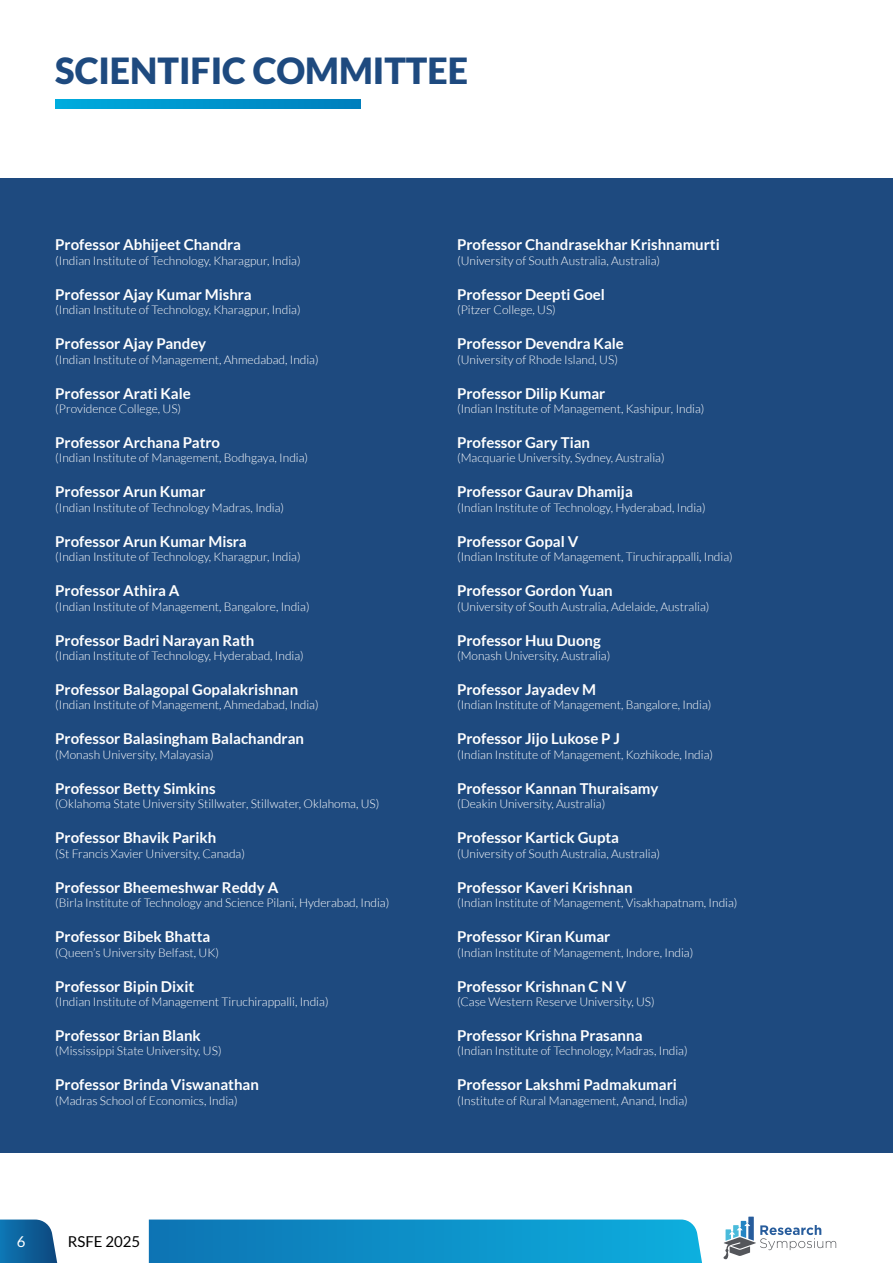
<style>
.page{position:relative;width:893px;height:1263px;background:#fff}
.page>*{position:absolute;margin:0;border:0;box-sizing:border-box;transform-origin:0 0}
.t1{font:900 36px "Lato";color:#1e4a7f}
.t2{font:700 15px "Lato";color:#fff}
.t3{font:15px "Lato";color:#000}
.t4{font:15px "Lato";color:#fff}
.t5{font:300 12px "Lato";color:#fff}
</style>
<div class="page">
<svg style="left:0;top:1219px;width:58px;height:44px;background:#2670a4"></svg>
<svg style="left:149px;top:1219px;width:553px;height:44px;background:#1192c9"></svg>
<svg style="left:723px;top:1216px;width:113px;height:43px"></svg>
<svg style="left:55px;top:100px;width:305px;height:8px;background:#0094cc"></svg>
<div style="left:0;top:179px;width:893px;height:974px;background:#1e4a7f"></div>
<h1 class="t1" style="left:55px;top:50px;width:414px">SCIENTIFIC COMMITTEE</h1>
<p class="t2" style="left:55px;top:236px;width:187px">Professor Abhijeet Chandra</p>
<p class="t5" style="left:55px;top:254px;width:247px">(Indian Institute of Technology, Kharagpur, India)</p>
<p class="t2" style="left:55px;top:286px;width:198px">Professor Ajay Kumar Mishra</p>
<p class="t5" style="left:55px;top:303px;width:247px">(Indian Institute of Technology, Kharagpur, India)</p>
<p class="t2" style="left:55px;top:335px;width:152px">Professor Ajay Pandey</p>
<p class="t5" style="left:55px;top:353px;width:265px">(Indian Institute of Management, Ahmedabad, India)</p>
<p class="t2" style="left:55px;top:384px;width:137px">Professor Arati Kale</p>
<p class="t5" style="left:55px;top:402px;width:127px">(Providence College, US)</p>
<p class="t2" style="left:55px;top:434px;width:166px">Professor Archana Patro</p>
<p class="t5" style="left:55px;top:452px;width:254px">(Indian Institute of Management, Bodhgaya, India)</p>
<p class="t2" style="left:55px;top:483px;width:152px">Professor Arun Kumar</p>
<p class="t5" style="left:55px;top:501px;width:230px">(Indian Institute of Technology Madras, India)</p>
<p class="t2" style="left:55px;top:533px;width:193px">Professor Arun Kumar Misra</p>
<p class="t5" style="left:55px;top:550px;width:247px">(Indian Institute of Technology, Kharagpur, India)</p>
<p class="t2" style="left:55px;top:582px;width:126px">Professor Athira A</p>
<p class="t5" style="left:55px;top:600px;width:256px">(Indian Institute of Management, Bangalore, India)</p>
<p class="t2" style="left:55px;top:632px;width:201px">Professor Badri Narayan Rath</p>
<p class="t5" style="left:55px;top:649px;width:250px">(Indian Institute of Technology, Hyderabad, India)</p>
<p class="t2" style="left:55px;top:681px;width:244px">Professor Balagopal Gopalakrishnan</p>
<p class="t5" style="left:55px;top:699px;width:265px">(Indian Institute of Management, Ahmedabad, India)</p>
<p class="t2" style="left:55px;top:730px;width:250px">Professor Balasingham Balachandran</p>
<p class="t5" style="left:55px;top:748px;width:160px">(Monash University, Malayasia)</p>
<p class="t2" style="left:55px;top:780px;width:162px">Professor Betty Simkins</p>
<p class="t5" style="left:55px;top:797px;width:326px">(Oklahoma State University Stillwater, Stillwater, Oklahoma, US)</p>
<p class="t2" style="left:55px;top:829px;width:162px">Professor Bhavik Parikh</p>
<p class="t5" style="left:55px;top:847px;width:191px">(St Francis Xavier University, Canada)</p>
<p class="t2" style="left:55px;top:879px;width:225px">Professor Bheemeshwar Reddy A</p>
<p class="t5" style="left:55px;top:896px;width:336px">(Birla Institute of Technology and Science Pilani, Hyderabad, India)</p>
<p class="t2" style="left:55px;top:928px;width:157px">Professor Bibek Bhatta</p>
<p class="t5" style="left:55px;top:946px;width:165px">(Queen’s University Belfast, UK)</p>
<p class="t2" style="left:55px;top:977px;width:140px">Professor Bipin Dixit</p>
<p class="t5" style="left:55px;top:995px;width:275px">(Indian Institute of Management Tiruchirappalli, India)</p>
<p class="t2" style="left:55px;top:1027px;width:147px">Professor Brian Blank</p>
<p class="t5" style="left:55px;top:1044px;width:168px">(Mississippi State University, US)</p>
<p class="t2" style="left:55px;top:1076px;width:205px">Professor Brinda Viswanathan</p>
<p class="t5" style="left:55px;top:1094px;width:184px">(Madras School of Economics, India)</p>
<p class="t4" style="left:17px;top:1233px;width:10px">6</p>
<p class="t3" style="left:68px;top:1233px;width:74px">RSFE 2025</p>
<p class="t2" style="left:457px;top:236px;width:264px">Professor Chandrasekhar Krishnamurti</p>
<p class="t5" style="left:457px;top:254px;width:205px">(University of South Australia, Australia)</p>
<p class="t2" style="left:457px;top:286px;width:149px">Professor Deepti Goel</p>
<p class="t5" style="left:457px;top:303px;width:100px">(Pitzer College, US)</p>
<p class="t2" style="left:457px;top:335px;width:168px">Professor Devendra Kale</p>
<p class="t5" style="left:457px;top:353px;width:162px">(University of Rhode Island, US)</p>
<p class="t2" style="left:457px;top:384px;width:150px">Professor Dilip Kumar</p>
<p class="t5" style="left:457px;top:402px;width:249px">(Indian Institute of Management, Kashipur, India)</p>
<p class="t2" style="left:457px;top:434px;width:134px">Professor Gary Tian</p>
<p class="t5" style="left:457px;top:452px;width:209px">(Macquarie University, Sydney, Australia)</p>
<p class="t2" style="left:457px;top:483px;width:177px">Professor Gaurav Dhamija</p>
<p class="t5" style="left:457px;top:501px;width:250px">(Indian Institute of Technology, Hyderabad, India)</p>
<p class="t2" style="left:457px;top:533px;width:123px">Professor Gopal V</p>
<p class="t5" style="left:457px;top:550px;width:277px">(Indian Institute of Management, Tiruchirappalli, India)</p>
<p class="t2" style="left:457px;top:582px;width:157px">Professor Gordon Yuan</p>
<p class="t5" style="left:457px;top:600px;width:254px">(University of South Australia, Adelaide, Australia)</p>
<p class="t2" style="left:457px;top:632px;width:145px">Professor Huu Duong</p>
<p class="t5" style="left:457px;top:649px;width:155px">(Monash University, Australia)</p>
<p class="t2" style="left:457px;top:681px;width:141px">Professor Jayadev M</p>
<p class="t5" style="left:457px;top:699px;width:256px">(Indian Institute of Management, Bangalore, India)</p>
<p class="t2" style="left:457px;top:730px;width:164px">Professor Jijo Lukose P J</p>
<p class="t5" style="left:457px;top:748px;width:257px">(Indian Institute of Management, Kozhikode, India)</p>
<p class="t2" style="left:457px;top:780px;width:203px">Professor Kannan Thuraisamy</p>
<p class="t5" style="left:457px;top:797px;width:150px">(Deakin University, Australia)</p>
<p class="t2" style="left:457px;top:829px;width:164px">Professor Kartick Gupta</p>
<p class="t5" style="left:457px;top:847px;width:205px">(University of South Australia, Australia)</p>
<p class="t2" style="left:457px;top:879px;width:177px">Professor Kaveri Krishnan</p>
<p class="t5" style="left:457px;top:896px;width:282px">(Indian Institute of Management, Visakhapatnam, India)</p>
<p class="t2" style="left:457px;top:928px;width:155px">Professor Kiran Kumar</p>
<p class="t5" style="left:457px;top:946px;width:238px">(Indian Institute of Management, Indore, India)</p>
<p class="t2" style="left:457px;top:977px;width:171px">Professor Krishnan C N V</p>
<p class="t5" style="left:457px;top:995px;width:199px">(Case Western Reserve University, US)</p>
<p class="t2" style="left:457px;top:1027px;width:187px">Professor Krishna Prasanna</p>
<p class="t5" style="left:457px;top:1044px;width:232px">(Indian Institute of Technology, Madras, India)</p>
<p class="t2" style="left:457px;top:1076px;width:221px">Professor Lakshmi Padmakumari</p>
<p class="t5" style="left:457px;top:1094px;width:232px">(Institute of Rural Management, Anand, India)</p>
</div>
